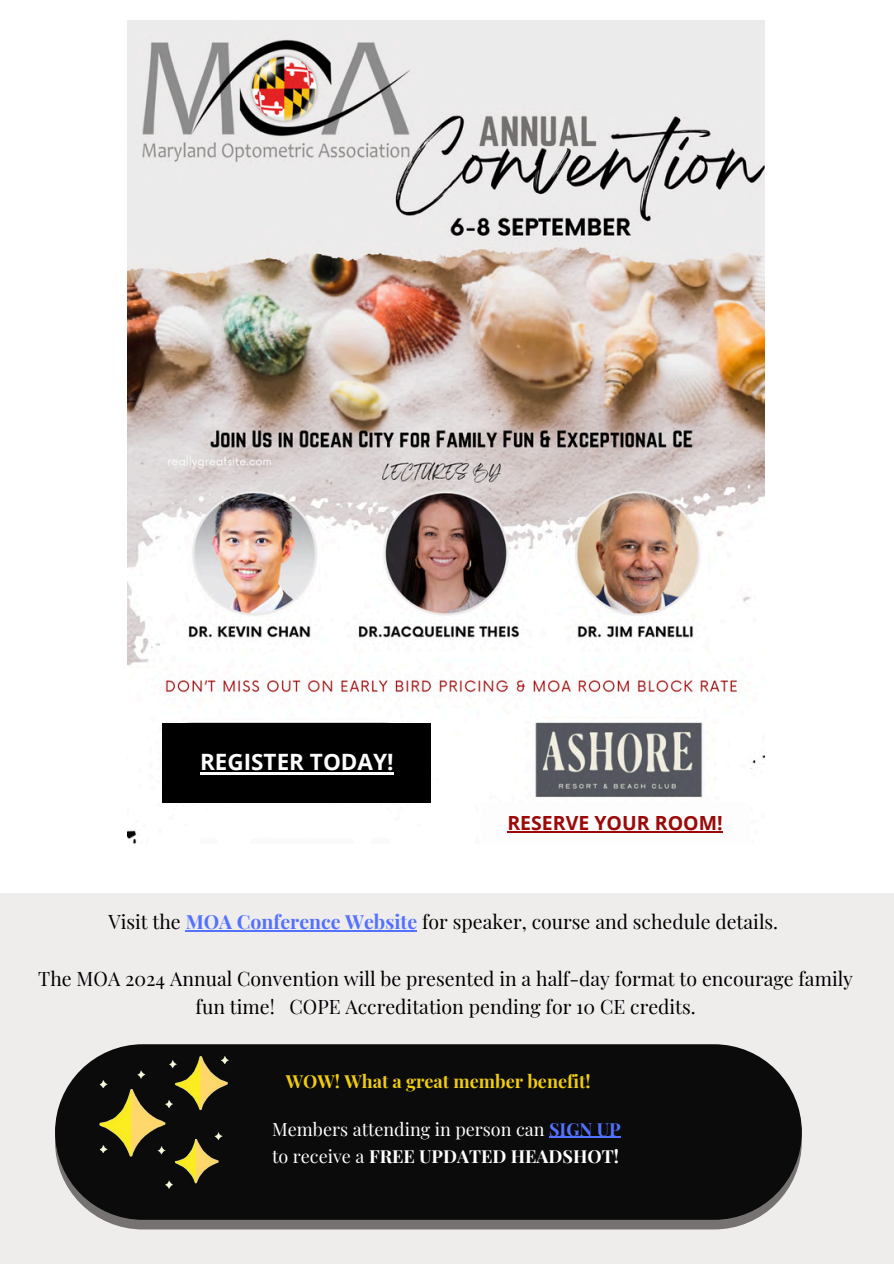
<style>
.page{position:relative;width:894px;height:1264px;background:#fff}
.page>*{position:absolute;margin:0;border:0;box-sizing:border-box;transform-origin:0 0}
.t1{font:700 22.5px "Open Sans";color:#fdfdfd}
.t2{font:19.5px/28.2px "Playfair Display";color:#000;text-align:center}
.t3{font:700 19.5px "Open Sans";color:#9b0909}
.t4{font:18px "Playfair Display";color:#fff}
.t5{font:700 18px "Playfair Display";color:#fff}
.t6{font:700 18px "Playfair Display";color:#f1cd10}
.s1{font-weight:700;color:#5271ff}
.s2{font-weight:400}
</style>
<div class="page">
<div style="left:0;top:893px;width:893px;height:370px;background:#efecec"></div>
<img style="left:128px;top:21px;width:635px;height:822px">
<div style="left:163px;top:723px;width:268px;height:79px;background:#000"></div>
<div style="left:481px;top:802px;width:268px;height:43px;background:#fdfdfd"></div>
<svg style="left:55px;top:1141px;width:746px;height:88px;fill:#767272"></svg>
<div style="left:55px;top:1044px;width:746px;height:175px;background:#0b0b0b;border-radius:88px"></div>
<img style="left:69px;top:1044px;width:188px;height:169px">
<hr style="left:186px;top:930px;width:231px;height:1px;background:#5271ff">
<hr style="left:200px;top:772px;width:193px;height:3px;background:#fdfdfd">
<hr style="left:507px;top:831px;width:215px;height:1px;background:#9b0909">
<hr style="left:549px;top:1136px;width:71px;height:1px;background:#5271ff">
<p class="t1" style="left:200px;top:746px;width:195px">REGISTER TODAY!</p>
<p class="t3" style="left:507px;top:809px;width:217px">RESERVE YOUR ROOM!</p>
<h2 class="t2" style="left:108px;top:907px;width:671px">Visit the <span class="s1">MOA Conference Website</span> for speaker, course and schedule details.</h2>
<p class="t2" style="left:38px;top:963px;width:816px">The MOA 2024 Annual Convention will be presented in a half-day format to encourage family fun time! COPE Accreditation pending for 10 CE credits.</p>
<p class="t6" style="left:286px;top:1068px;width:306px">WOW! What a great member benefit!</p>
<h3 class="t4" style="left:272px;top:1115px;width:350px">Members attending in person can <span class="s1">SIGN UP</span></h3>
<p class="t5" style="left:272px;top:1142px;width:348px"><span class="s2">to receive a</span> FREE UPDATED HEADSHOT!</p>
</div>
